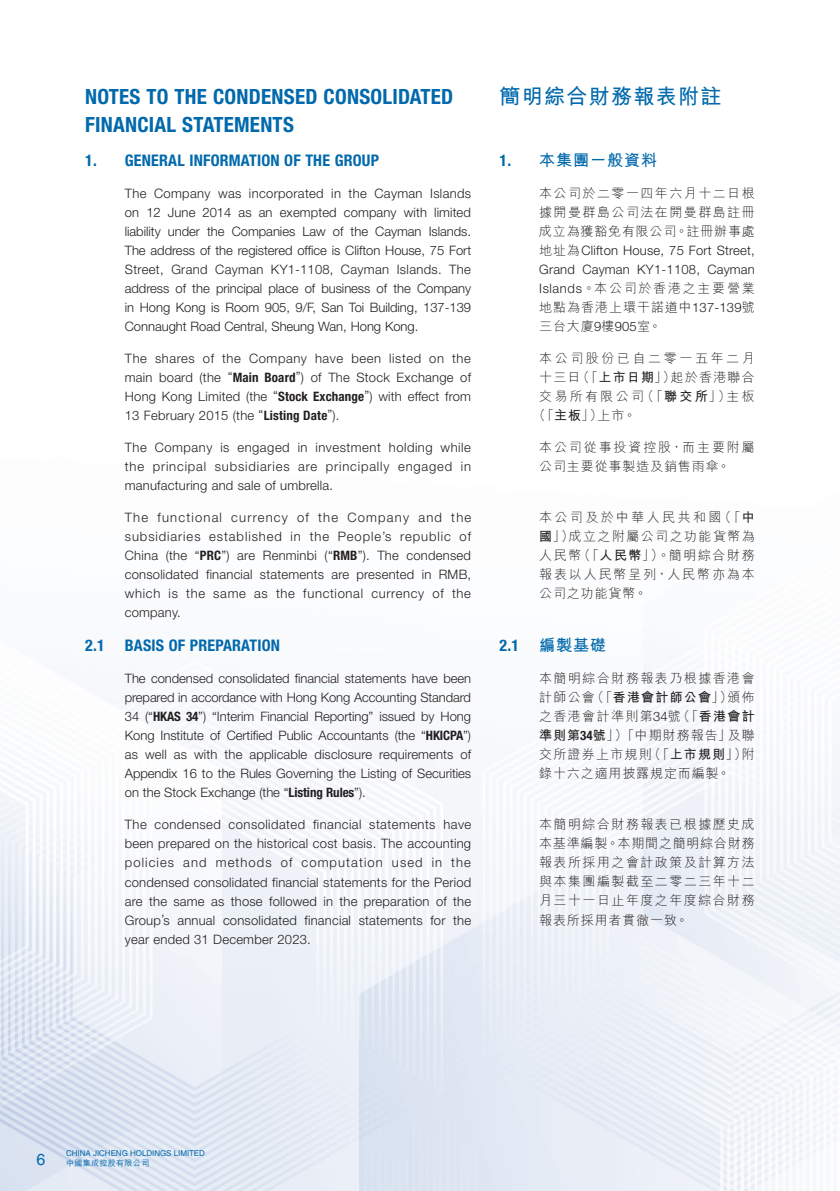
<style>
.page{position:relative;width:840px;height:1191px;background:#fff}
.page>*{position:absolute;margin:0;border:0;box-sizing:border-box;transform-origin:0 0}
.t1{font:700 condensed 21px/28px "Helvetica Neue LT Std";letter-spacing:.01em;color:#0169ac}
.t2{font:700 21px "M Hei HK";letter-spacing:.06em;color:#0169ac}
.t3{font:700 condensed 16px "Helvetica Neue LT Std";letter-spacing:.01em;color:#0169ac}
.t4{font:700 16px "M Hei HK";letter-spacing:.06em;color:#0169ac}
.t5{font:16px "Helvetica LT Std";color:#0169ac}
.t6{font:300 13px/19px "Helvetica Neue LT Std";letter-spacing:.015em;color:#231f20;text-align:justify}
.t7{font:300 13px/19px "M Hei HK";letter-spacing:.11em;color:#231f20;text-align:justify}
.t8{font:300 13px "M Hei HK";letter-spacing:.175em;color:#231f20}
.t9{font:300 13px "M Hei HK";letter-spacing:.2em;color:#231f20}
.t10{font:8px "Helvetica LT Std";letter-spacing:-.005em;color:#0169ac}
.t11{font:500 8px "M Hei HK";letter-spacing:.045em;color:#0169ac}
.s1{font-weight:700;font-stretch:condensed}
.s2{font-family:"Helvetica Neue LT Std";font-stretch:condensed}
.s3{font-family:"M Hei HK"}
.s4{font-family:"Helvetica Neue LT Std"}
.s5{font-weight:700}
.s6{font-family:"Helvetica Neue LT Std";font-weight:700;font-stretch:condensed}
</style>
<div class="page">
<img style="left:0;top:658px;width:839px;height:533px">
<h1 class="t1" style="left:85px;top:82px;width:369px">NOTES TO THE CONDENSED CONSOLIDATED<br>FINANCIAL STATEMENTS</h1>
<p class="t3" style="left:85px;top:150px;width:295px">1. GENERAL INFORMATION OF THE GROUP</p>
<p class="t6" style="left:125px;top:183px;width:347px">The Company was incorporated in the Cayman Islands on 12 June 2014 as an exempted company with limited liability under the Companies Law of the Cayman Islands.<br>The address of the registered office is Clifton House, 75 Fort Street, Grand Cayman KY1-1108, Cayman Islands. The address of the principal place of business of the Company in Hong Kong is Room 905, 9/F, San Toi Building, 137-139<br>Connaught Road Central, Sheung Wan, Hong Kong.</p>
<p class="t6" style="left:125px;top:349px;width:347px">The shares of the Company have been listed on the main board (the “<span class="s1">Main Board</span>”) of The Stock Exchange of Hong Kong Limited (the “<span class="s1">Stock Exchange</span>”) with effect from 13 February 2015 (the “<span class="s1">Listing Date</span>”).</p>
<p class="t6" style="left:125px;top:438px;width:347px">The Company is engaged in investment holding while the principal subsidiaries are principally engaged in manufacturing and sale of umbrella.</p>
<p class="t6" style="left:125px;top:508px;width:348px">The functional currency of the Company and the subsidiaries established in the People’s republic of China (the “<span class="s1">PRC</span>”) are Renminbi (“<span class="s1">RMB</span>”). The condensed consolidated financial statements are presented in RMB, which is the same as the functional currency of the company.</p>
<p class="t3" style="left:85px;top:636px;width:21px">2.1</p>
<p class="t3" style="left:125px;top:636px;width:156px">BASIS OF PREPARATION</p>
<p class="t6" style="left:125px;top:669px;width:348px">The condensed consolidated financial statements have been prepared in accordance with Hong Kong Accounting Standard 34 (“<span class="s1">HKAS 34</span>”) “Interim Financial Reporting” issued by Hong Kong Institute of Certified Public Accountants (the “<span class="s1">HKICPA</span>”) as well as with the applicable disclosure requirements of Appendix 16 to the Rules Governing the Listing of Securities on the Stock Exchange (the “<span class="s1">Listing Rules</span>”).</p>
<p class="t6" style="left:125px;top:815px;width:347px">The condensed consolidated financial statements have been prepared on the historical cost basis. The accounting policies and methods of computation used in the condensed consolidated financial statements for the Period are the same as those followed in the preparation of the Group’s annual consolidated financial statements for the year ended 31 December 2023.</p>
<h1 class="t2" style="left:499px;top:81px;width:223px">簡明綜合財務報表附註</h1>
<p class="t4" style="left:499px;top:148px;width:159px"><span class="s2">1.</span> 本集團一般資料</p>
<p class="t7" style="left:539px;top:183px;width:217px">本公司於二零一四年六月十二日根據開曼群島公司法在開曼群島註冊成立為獲豁免有限公司。註冊辦事處</p>
<p class="t6" style="left:539px;top:240px;width:217px"><span class="s3">地址為</span>Clifton House, 75 Fort Street,<br>Grand Cayman KY1-1108, Cayman</p>
<p class="t7" style="left:539px;top:278px;width:217px"><span class="s4">Islands</span>。本公司於香港之主要營業地點為香港上環干諾道中<span class="s4">137-139</span>號三台大廈<span class="s4">9</span>樓<span class="s4">905</span>室。</p>
<p class="t9" style="left:539px;top:352px;width:217px">本公司股份已自二零一五年二月</p>
<p class="t7" style="left:539px;top:368px;width:217px">十三日（「<span class="s5">上市日期</span>」）起於香港聯合</p>
<p class="t8" style="left:539px;top:390px;width:217px">交易所有限公司（「<span class="s5">聯交所</span>」）主板</p>
<p class="t7" style="left:532px;top:406px;width:105px">（「<span class="s5">主板</span>」）上市。</p>
<p class="t7" style="left:539px;top:438px;width:217px">本公司從事投資控股，而主要附屬公司主要從事製造及銷售雨傘。</p>
<p class="t7" style="left:539px;top:508px;width:217px">本公司及於中華人民共和國（「<span class="s5">中國</span>」）成立之附屬公司之功能貨幣為人民幣（「<span class="s5">人民幣</span>」）。簡明綜合財務報表以人民幣呈列，人民幣亦為本公司之功能貨幣。</p>
<p class="t3" style="left:499px;top:636px;width:21px">2.1</p>
<p class="t4" style="left:539px;top:634px;width:68px">編製基礎</p>
<p class="t7" style="left:539px;top:669px;width:217px">本簡明綜合財務報表乃根據香港會計師公會（「<span class="s5">香港會計師公會</span>」）頒佈之香港會計準則第<span class="s4">34</span>號（「<span class="s5">香港會計準則第</span><span class="s6">34</span><span class="s5">號</span>」）「中期財務報告」及聯交所證券上市規則（「<span class="s5">上市規則</span>」）附錄十六之適用披露規定而編製。</p>
<p class="t7" style="left:539px;top:815px;width:217px">本簡明綜合財務報表已根據歷史成本基準編製。本期間之簡明綜合財務報表所採用之會計政策及計算方法與本集團編製截至二零二三年十二月三十一日止年度之年度綜合財務報表所採用者貫徹一致。</p>
<p class="t10" style="left:66px;top:1148px;width:140px">CHINA JICHENG HOLDINGS LIMITED</p>
<p class="t5" style="left:36px;top:1149px;width:10px">6</p>
<p class="t11" style="left:66px;top:1157px;width:85px">中國集成控股有限公司</p>
</div>
